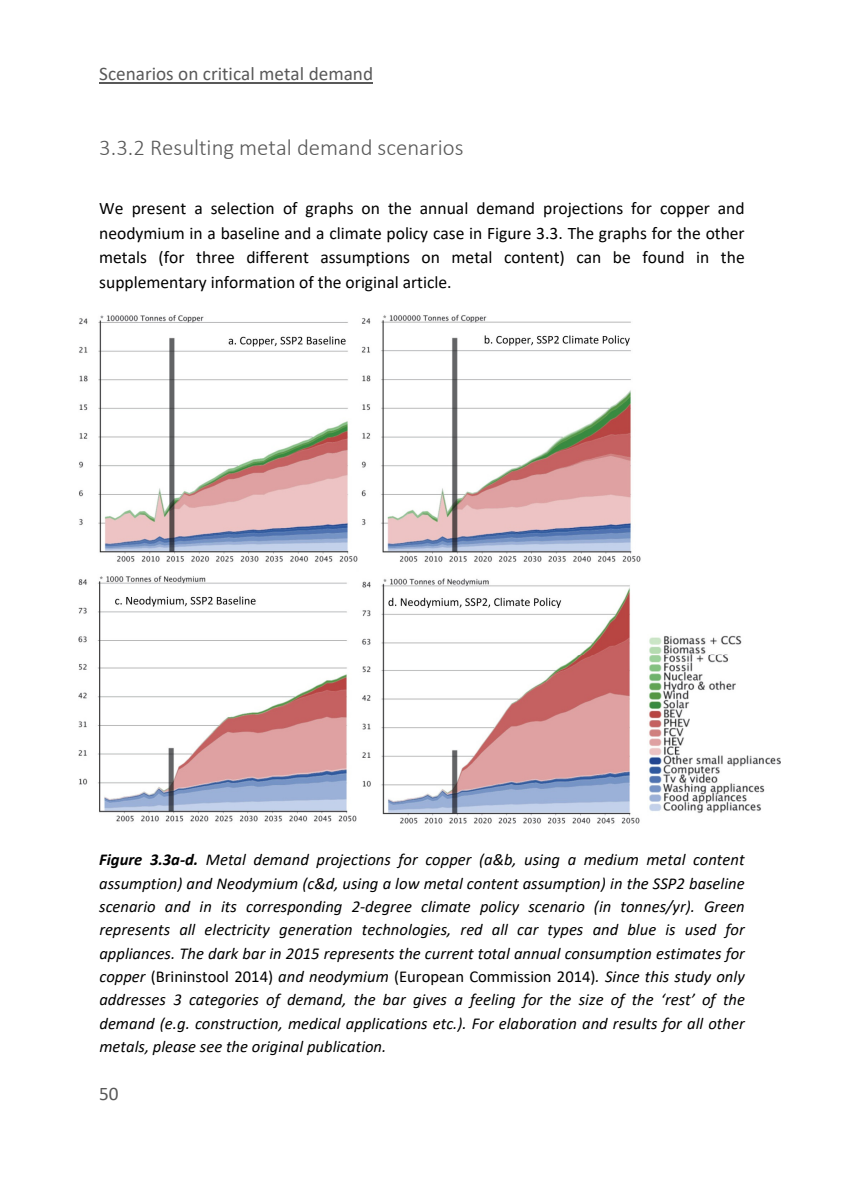
<style>
.page{position:relative;width:844px;height:1191px;background:#fff}
.page>*{position:absolute;margin:0;border:0;box-sizing:border-box;transform-origin:0 0}
.t1{font:300 22.75px "Calibri";color:#595959}
.t2{font:19.25px "Calibri";color:#595959}
.t3{font:17.5px/24.5px "Calibri";color:#000;text-align:justify}
.t4{font:italic 16.62px/23.3px "Calibri";color:#000;text-align:justify}
.s1{font-weight:700}
.s2{font-style:normal}
</style>
<div class="page">
<hr style="left:99px;top:82px;width:274px;height:2px;background:#595959">
<img style="left:79px;top:314px;width:701px;height:510px">
<p class="t2" style="left:99px;top:60px;width:275px">Scenarios on critical metal demand</p>
<p class="t1" style="left:99px;top:134px;width:366px">3.3.2 Resulting metal demand scenarios</p>
<p class="t3" style="left:99px;top:196px;width:647px">We present a selection of graphs on the annual demand projections for copper and neodymium in a baseline and a climate policy case in Figure 3.3. The graphs for the other metals (for three different assumptions on metal content) can be found in the supplementary information of the original article.</p>
<p class="t4" style="left:99px;top:847px;width:647px"><span class="s1">Figure 3.3a‐d.</span> Metal demand projections for copper (a&amp;b, using a medium metal content assumption) and Neodymium (c&amp;d, using a low metal content assumption) in the SSP2 baseline scenario and in its corresponding 2‐degree climate policy scenario (in tonnes/yr). Green represents all electricity generation technologies, red all car types and blue is used for appliances. The dark bar in 2015 represents the current total annual consumption estimates for copper <span class="s2">(Brininstool 2014)</span> and neodymium <span class="s2">(European Commission 2014)</span>. Since this study only addresses 3 categories of demand, the bar gives a feeling for the size of the ‘rest’ of the demand (e.g. construction, medical applications etc.). For elaboration and results for all other metals, please see the original publication.</p>
<p class="t2" style="left:99px;top:1080px;width:21px">50</p>
</div>
